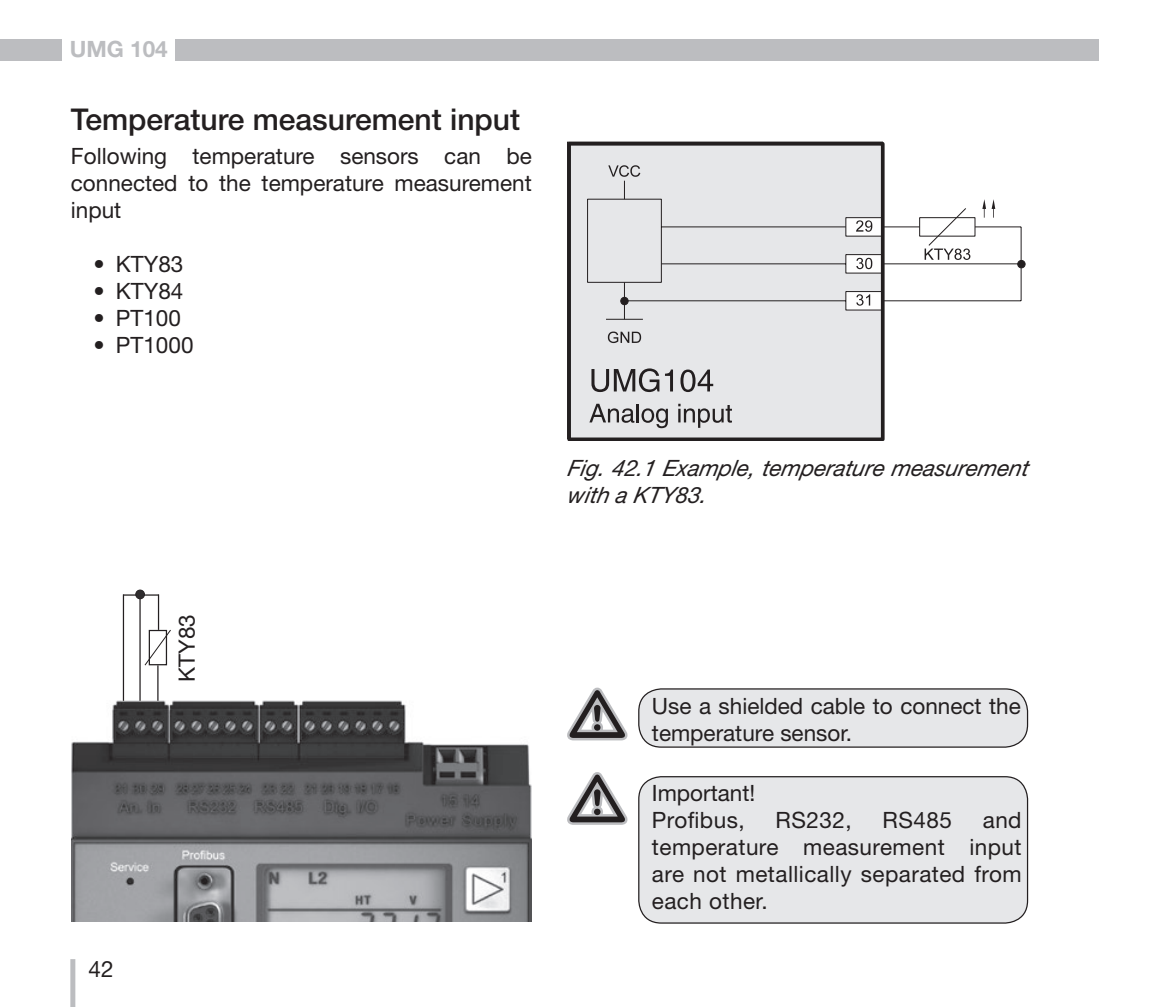
<style>
.page{position:relative;width:1170px;height:1007px;background:#fff}
.page>*{position:absolute;margin:0;border:0;box-sizing:border-box;transform-origin:0 0}
.t1{font:500 30px "Helvetica Neue LT";color:#231f20}
.t2{font:22.5px/27px "Helvetica Neue LT";color:#231f20;text-align:justify}
.t3{font:italic 22.5px/27px "Helvetica Neue LT";color:#231f20}
.t4{font:700 22.5px "Helvetica Neue LT";color:#bcbdc0}
</style>
<div class="page">
<div style="left:70px;top:958px;width:5px;height:48px;background:#bcbdc0"></div>
<div style="left:175px;top:39px;width:923px;height:21px;background:#bcbdc0"></div>
<div style="left:0;top:39px;width:62px;height:21px;background:#bcbdc0"></div>
<div style="left:638px;top:688px;width:389px;height:59px;background:#e6e7e9;border-radius:23px"></div>
<div style="left:638px;top:688px;width:390px;height:59px;border:1px solid #231f20;border-radius:23px"></div>
<div style="left:1017px;top:260px;width:7px;height:8px;background:#231f20;border-radius:50%"></div>
<div style="left:1017px;top:260px;width:8px;height:8px;border:1px solid #231f20;border-radius:50%"></div>
<svg style="left:567px;top:142px;width:318px;height:299px;background:#cfcfd1"></svg>
<svg style="left:607px;top:331px;width:34px;height:12px"></svg>
<svg style="left:586px;top:165px;width:435px;height:155px"></svg>
<img style="left:71px;top:700px;width:460px;height:221px">
<hr style="left:139px;top:594px;width:2px;height:106px;background:#231f20">
<hr style="left:123px;top:594px;width:1px;height:106px;background:#231f20">
<hr style="left:123px;top:594px;width:36px;height:1px;background:#231f20">
<hr style="left:157px;top:665px;width:1px;height:35px;background:#231f20">
<hr style="left:158px;top:594px;width:1px;height:35px;background:#231f20">
<svg style="left:144px;top:629px;width:27px;height:37px"></svg>
<div style="left:136px;top:590px;width:8px;height:8px;background:#2f2d2e;border-radius:50%"></div>
<div style="left:136px;top:590px;width:8px;height:8px;border:1px solid #231f20;border-radius:50%"></div>
<div style="left:638px;top:776px;width:389px;height:146px;background:#e6e7e9;border-radius:22px"></div>
<div style="left:638px;top:776px;width:390px;height:147px;border:1px solid #231f20;border-radius:22px"></div>
<svg style="left:567px;top:687px;width:61px;height:54px"></svg>
<svg style="left:567px;top:772px;width:61px;height:53px"></svg>
<p class="t4" style="left:70px;top:35px;width:99px">UMG 104</p>
<h1 class="t1" style="left:71px;top:101px;width:451px">Temperature measurement input</h1>
<p class="t2" style="left:71px;top:142px;width:462px">Following temperature sensors can be connected to the temperature measurement input</p>
<p class="t2" style="left:93px;top:250px;width:92px">• KTY83</p>
<p class="t2" style="left:93px;top:277px;width:92px">• KTY84</p>
<p class="t2" style="left:93px;top:304px;width:89px">• PT100</p>
<p class="t2" style="left:93px;top:331px;width:102px">• PT1000</p>
<p class="t3" style="left:567px;top:454px;width:467px">Fig. 42.1 Example, temperature measurement with a KTY83.</p>
<p class="t2" style="left:173px;top:681px;width:69px;rotate:-90deg">KTY83</p>
<p class="t2" style="left:89px;top:954px;width:27px">42</p>
<p class="t2" style="left:652px;top:691px;width:370px">Use a shielded cable to connect the temperature sensor.</p>
<p class="t2" style="left:652px;top:778px;width:105px">Important!<br>Profibus,</p>
<p class="t2" style="left:775px;top:805px;width:78px">RS232,</p>
<p class="t2" style="left:882px;top:805px;width:71px">RS485</p>
<p class="t2" style="left:652px;top:805px;width:371px;text-indent:331px">and temperature measurement input are not metallically separated from each other.</p>
</div>
